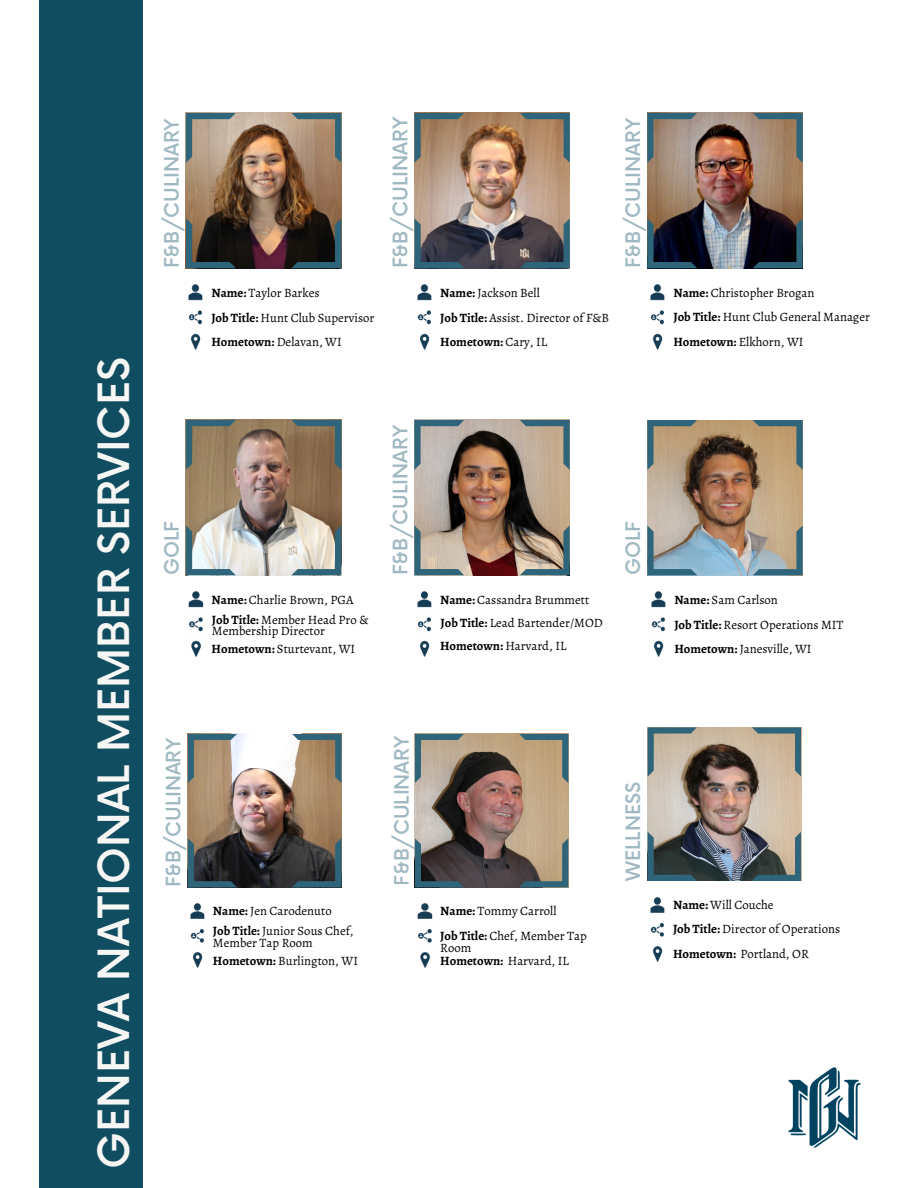
<style>
.page{position:relative;width:918px;height:1188px;background:#fff}
.page>*{position:absolute;margin:0;border:0;box-sizing:border-box;transform-origin:0 0}
.t1{font:500 42px "Now";color:#f6f6f4}
.t2{font:500 19.65px "Now";color:#2f657a}
.t3{font:500 19.5px "Now";color:#2f657a}
.t4{font:12.75px/24.8px "Alegreya";color:#000}
.s1{font-weight:700}
</style>
<div class="page">
<div style="left:39px;top:0;width:103px;height:1188px;background:#104d61"></div>
<img style="left:789px;top:1068px;width:72px;height:80px">
<img style="left:186px;top:113px;width:155px;height:155px">
<img style="left:188px;top:284px;width:15px;height:66px">
<img style="left:414px;top:113px;width:156px;height:155px">
<img style="left:417px;top:284px;width:15px;height:66px">
<img style="left:647px;top:113px;width:156px;height:155px">
<img style="left:650px;top:284px;width:15px;height:66px">
<img style="left:186px;top:420px;width:155px;height:155px">
<img style="left:188px;top:591px;width:16px;height:66px">
<img style="left:414px;top:420px;width:156px;height:155px">
<img style="left:417px;top:591px;width:15px;height:66px">
<img style="left:188px;top:734px;width:153px;height:153px">
<img style="left:190px;top:903px;width:15px;height:65px">
<img style="left:647px;top:420px;width:156px;height:155px">
<img style="left:651px;top:591px;width:15px;height:66px">
<svg style="left:415px;top:734px;width:153px;height:153px;background:#87776b"></svg>
<img style="left:417px;top:903px;width:16px;height:65px">
<img style="left:648px;top:727px;width:153px;height:154px">
<img style="left:650px;top:897px;width:15px;height:65px">
<h1 class="t1" style="left:91px;top:1169px;width:814px;rotate:-90deg">GENEVA NATIONAL MEMBER SERVICES</h1>
<h3 class="t3" style="left:161px;top:268px;width:152px;rotate:-90deg">F&amp;B/CULINARY</h3>
<p class="t4" style="left:211px;top:280px;width:165px"><span class="s1">Name:</span> Taylor Barkes<br><span class="s1">Job Title:</span> Hunt Club Supervisor<br><span class="s1">Hometown:</span> Delavan, WI</p>
<h2 class="t2" style="left:390px;top:268px;width:153px;rotate:-90deg">F&amp;B/CULINARY</h2>
<p class="t4" style="left:440px;top:280px;width:170px"><span class="s1">Name:</span> Jackson Bell<br><span class="s1">Job Title:</span> Assist. Director of F&amp;B<br><span class="s1">Hometown:</span> Cary, IL</p>
<h3 class="t3" style="left:623px;top:268px;width:152px;rotate:-90deg">F&amp;B/CULINARY</h3>
<p class="t4" style="left:673px;top:280px;width:198px"><span class="s1">Name:</span> Christopher Brogan<br><span class="s1">Job Title:</span> Hunt Club General Manager<br><span class="s1">Hometown:</span> Elkhorn, WI</p>
<h3 class="t3" style="left:161px;top:575px;width:55px;rotate:-90deg">GOLF</h3>
<p class="t4" style="left:212px;top:589px;width:158px;line-height:20px"><span class="s1">Name:</span> Charlie Brown, PGA<br><span class="s1">Job Title:</span> Member Head Pro &amp;</p>
<p class="t4" style="left:212px;top:622px;width:145px;line-height:18px">Membership Director<br><span class="s1">Hometown:</span> Sturtevant, WI</p>
<h3 class="t3" style="left:390px;top:575px;width:152px;rotate:-90deg">F&amp;B/CULINARY</h3>
<p class="t4" style="left:440px;top:588px;width:164px;line-height:23.4px"><span class="s1">Name:</span> Cassandra Brummett<br><span class="s1">Job Title:</span> Lead Bartender/MOD<br><span class="s1">Hometown:</span> Harvard, IL</p>
<h3 class="t3" style="left:623px;top:575px;width:55px;rotate:-90deg">GOLF</h3>
<p class="t4" style="left:674px;top:587px;width:171px"><span class="s1">Name:</span> Sam Carlson<br><span class="s1">Job Title:</span> Resort Operations MIT<br><span class="s1">Hometown:</span> Janesville, WI</p>
<h3 class="t3" style="left:163px;top:887px;width:151px;rotate:-90deg">F&amp;B/CULINARY</h3>
<p class="t4" style="left:213px;top:901px;width:142px;line-height:19.6px"><span class="s1">Name:</span> Jen Carodenuto<br><span class="s1">Job Title:</span> Junior Sous Chef,</p>
<p class="t4" style="left:213px;top:934px;width:147px;line-height:17.9px">Member Tap Room<br><span class="s1">Hometown:</span> Burlington, WI</p>
<h3 class="t3" style="left:391px;top:886px;width:152px;rotate:-90deg">F&amp;B/CULINARY</h3>
<p class="t4" style="left:440px;top:899px;width:148px"><span class="s1">Name:</span> Tommy Carroll<br><span class="s1">Job Title:</span> Chef, Member Tap</p>
<p class="t4" style="left:440px;top:941px;width:130px;line-height:13px">Room<br><span class="s1">Hometown:</span> Harvard, IL</p>
<h3 class="t3" style="left:623px;top:881px;width:100px;rotate:-90deg">WELLNESS</h3>
<p class="t4" style="left:673px;top:892px;width:169px"><span class="s1">Name:</span> Will Couche<br><span class="s1">Job Title:</span> Director of Operations<br><span class="s1">Hometown:</span> Portland, OR</p>
</div>
